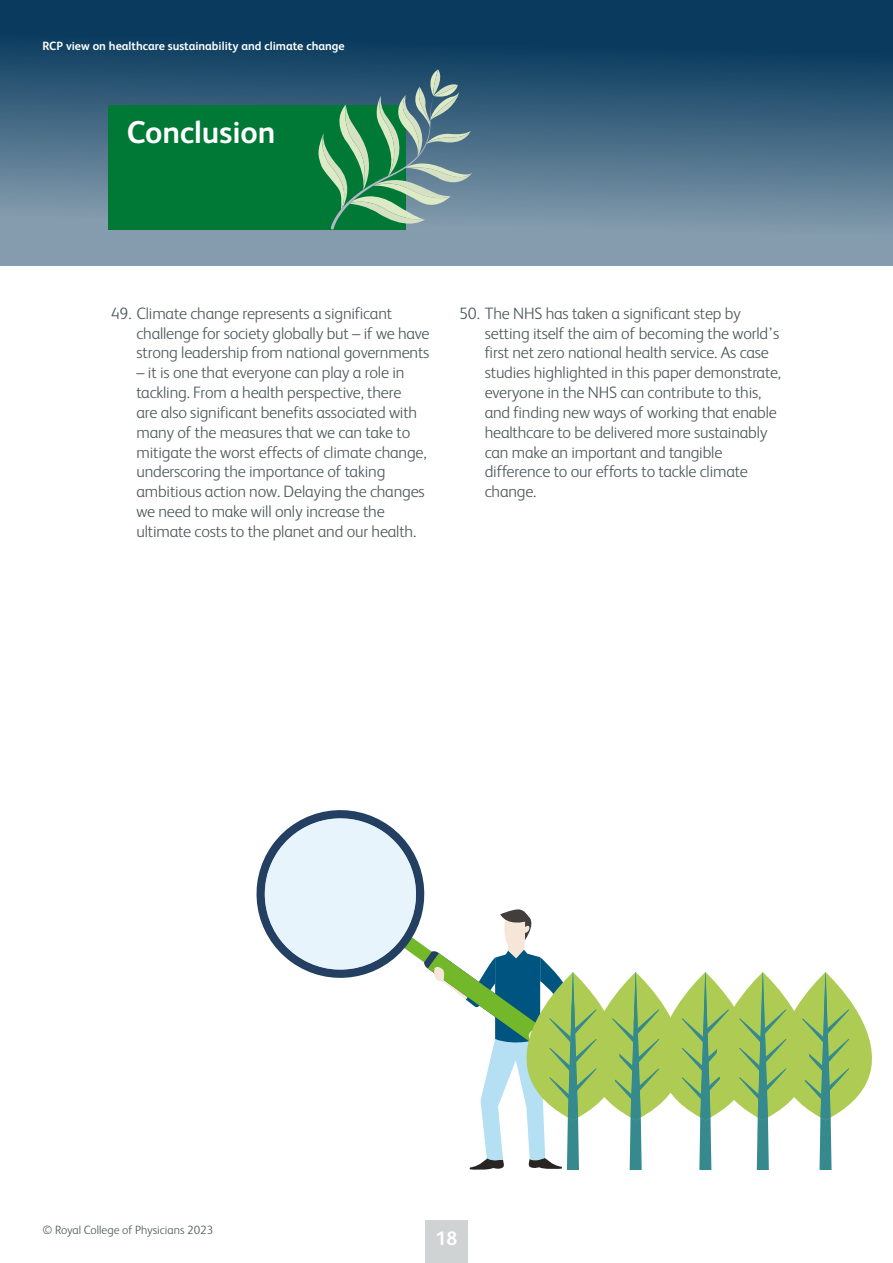
<style>
.page{position:relative;width:893px;height:1263px;background:#fff}
.page>*{position:absolute;margin:0;border:0;box-sizing:border-box;transform-origin:0 0}
.t1{font:700 31.5px "FS Albert";color:#fff}
.t2{font:700 19.5px "FS Albert";color:#fff}
.t3{font:300 16.5px/19.8px "FS Albert";letter-spacing:-.01em;color:#4d585a}
.t4{font:700 12px "FS Albert";color:#fff}
.t5{font:300 12px "FS Albert";color:#4d585a}
</style>
<div class="page">
<div style="left:425px;top:1220px;width:43px;height:43px;background:#d0d3d3"></div>
<div style="left:0;top:0;width:893px;height:265px;background:linear-gradient(to bottom,#002d53,#91a6b6)"></div>
<div style="left:108px;top:105px;width:297px;height:125px;background:#007937"></div>
<svg style="left:316px;top:69px;width:157px;height:161px"></svg>
<svg style="left:256px;top:810px;width:616px;height:360px"></svg>
<p class="t4" style="left:43px;top:39px;width:304px">RCP view on healthcare sustainability and climate change</p>
<h1 class="t1" style="left:127px;top:114px;width:150px">Conclusion</h1>
<p class="t3" style="left:136px;top:303px;width:294px;text-indent:-26px">49. Climate change represents a significant challenge for society globally but – if we have strong leadership from national governments</p>
<p class="t3" style="left:136px;top:363px;width:292px">– it is one that everyone can play a role in tackling. From a health perspective, there are also significant benefits associated with many of the measures that we can take to mitigate the worst effects of climate change, underscoring the importance of taking ambitious action now. Delaying the changes we need to make will only increase the ultimate costs to the planet and our health.</p>
<p class="t3" style="left:485px;top:303px;width:298px;text-indent:-26px">50. The NHS has taken a significant step by setting itself the aim of becoming the world’s first net zero national health service. As case studies highlighted in this paper demonstrate, everyone in the NHS can contribute to this, and finding new ways of working that enable healthcare to be delivered more sustainably can make an important and tangible difference to our efforts to tackle climate change.</p>
<p class="t5" style="left:43px;top:1223px;width:172px">© Royal College of Physicians 2023</p>
<p class="t2" style="left:436px;top:1227px;width:23px">18</p>
</div>
